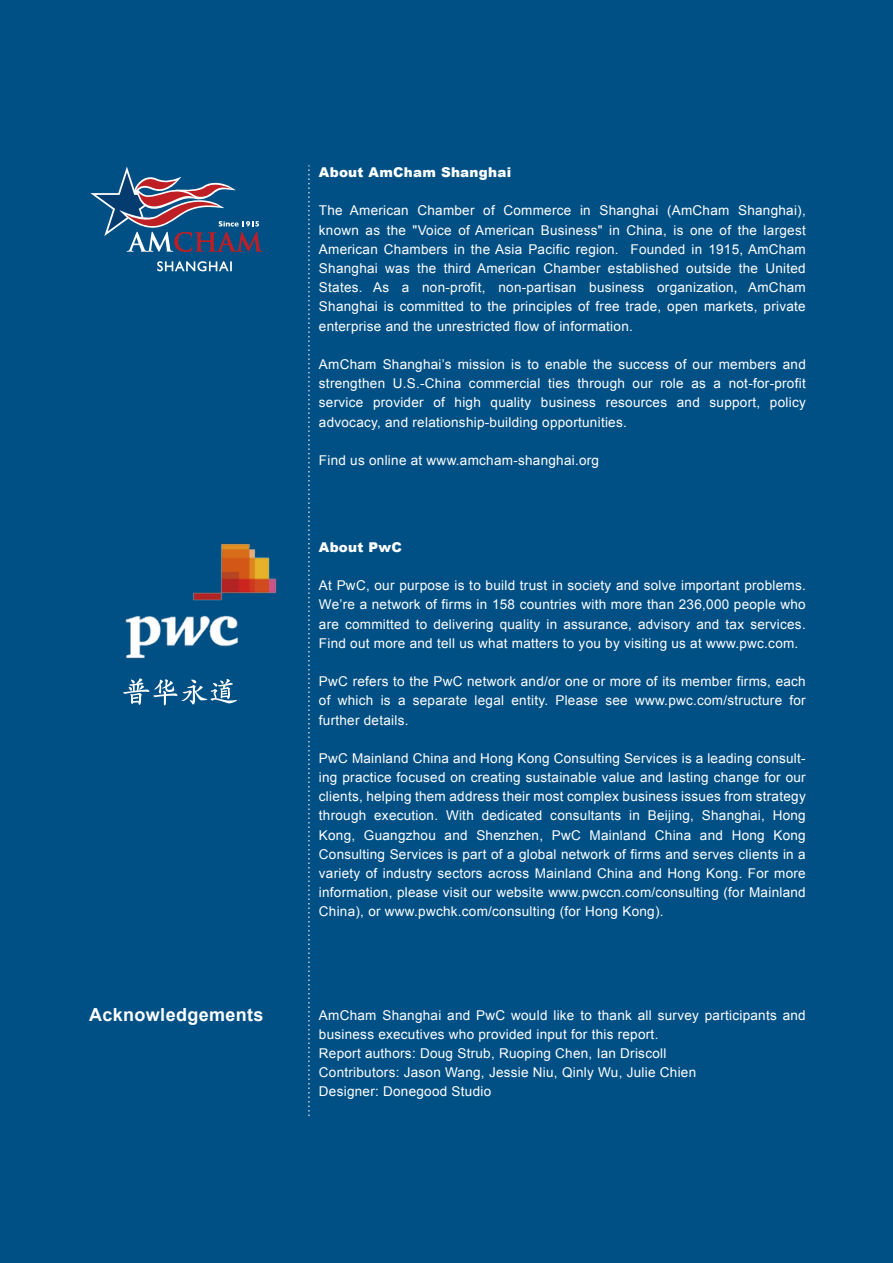
<style>
.page{position:relative;width:893px;height:1263px;background:#005085}
.page>*{position:absolute;margin:0;border:0;box-sizing:border-box;transform-origin:0 0}
.t1{font:700 18px "Arial";letter-spacing:.02em;color:#fff}
.t2{font:13.5px/19.2px "Arial";letter-spacing:.02em;color:#fff;text-align:justify}
.t3{font:900 13.5px "Arial";letter-spacing:.02em;color:#fff}
</style>
<div class="page">
<svg style="left:157px;top:261px;width:75px;height:10px"></svg>
<svg style="left:90px;top:167px;width:173px;height:85px"></svg>
<svg style="left:308px;top:165px;width:1px;height:951px"></svg>
<img style="left:123px;top:378px;width:187px;height:578px">
<h1 class="t1" style="left:89px;top:1004px;width:176px">Acknowledgements</h1>
<p class="t3" style="left:319px;top:162px;width:194px">About AmCham Shanghai</p>
<p class="t2" style="left:319px;top:201px;width:488px">The American Chamber of Commerce in Shanghai (AmCham Shanghai), known as the "Voice of American Business" in China, is one of the largest American Chambers in the Asia Pacific region. Founded in 1915, AmCham Shanghai was the third American Chamber established outside the United States. As a non-profit, non-partisan business organization, AmCham Shanghai is committed to the principles of free trade, open markets, private enterprise and the unrestricted flow of information.</p>
<p class="t2" style="left:319px;top:355px;width:488px">AmCham Shanghai’s mission is to enable the success of our members and strengthen U.S.-China commercial ties through our role as a not-for-profit service provider of high quality business resources and support, policy advocacy, and relationship-building opportunities.</p>
<p class="t2" style="left:319px;top:451px;width:282px">Find us online at www.amcham-shanghai.org</p>
<p class="t3" style="left:319px;top:537px;width:85px">About PwC</p>
<p class="t2" style="left:319px;top:576px;width:488px">At PwC, our purpose is to build trust in society and solve important problems.<br>We’re a network of firms in 158 countries with more than 236,000 people who are committed to delivering quality in assurance, advisory and tax services.<br>Find out more and tell us what matters to you by visiting us at www.pwc.com.</p>
<p class="t2" style="left:319px;top:672px;width:488px">PwC refers to the PwC network and/or one or more of its member firms, each of which is a separate legal entity. Please see www.pwc.com/structure for further details.</p>
<p class="t2" style="left:319px;top:748px;width:488px">PwC Mainland China and Hong Kong Consulting Services is a leading consult&shy;ing practice focused on creating sustainable value and lasting change for our clients, helping them address their most complex business issues from strategy through execution. With dedicated consultants in Beijing, Shanghai, Hong Kong, Guangzhou and Shenzhen, PwC Mainland China and Hong Kong Consulting Services is part of a global network of firms and serves clients in a variety of industry sectors across Mainland China and Hong Kong. For more information, please visit our website www.pwccn.com/consulting (for Mainland China), or www.pwchk.com/consulting (for Hong Kong).</p>
<p class="t2" style="left:319px;top:1005px;width:488px;text-align:left">AmCham Shanghai and PwC would like to thank all survey participants and business executives who provided input for this report.<br>Report authors: Doug Strub, Ruoping Chen, Ian Driscoll<br>Contributors: Jason Wang, Jessie Niu, Qinly Wu, Julie Chien<br>Designer: Donegood Studio</p>
</div>
